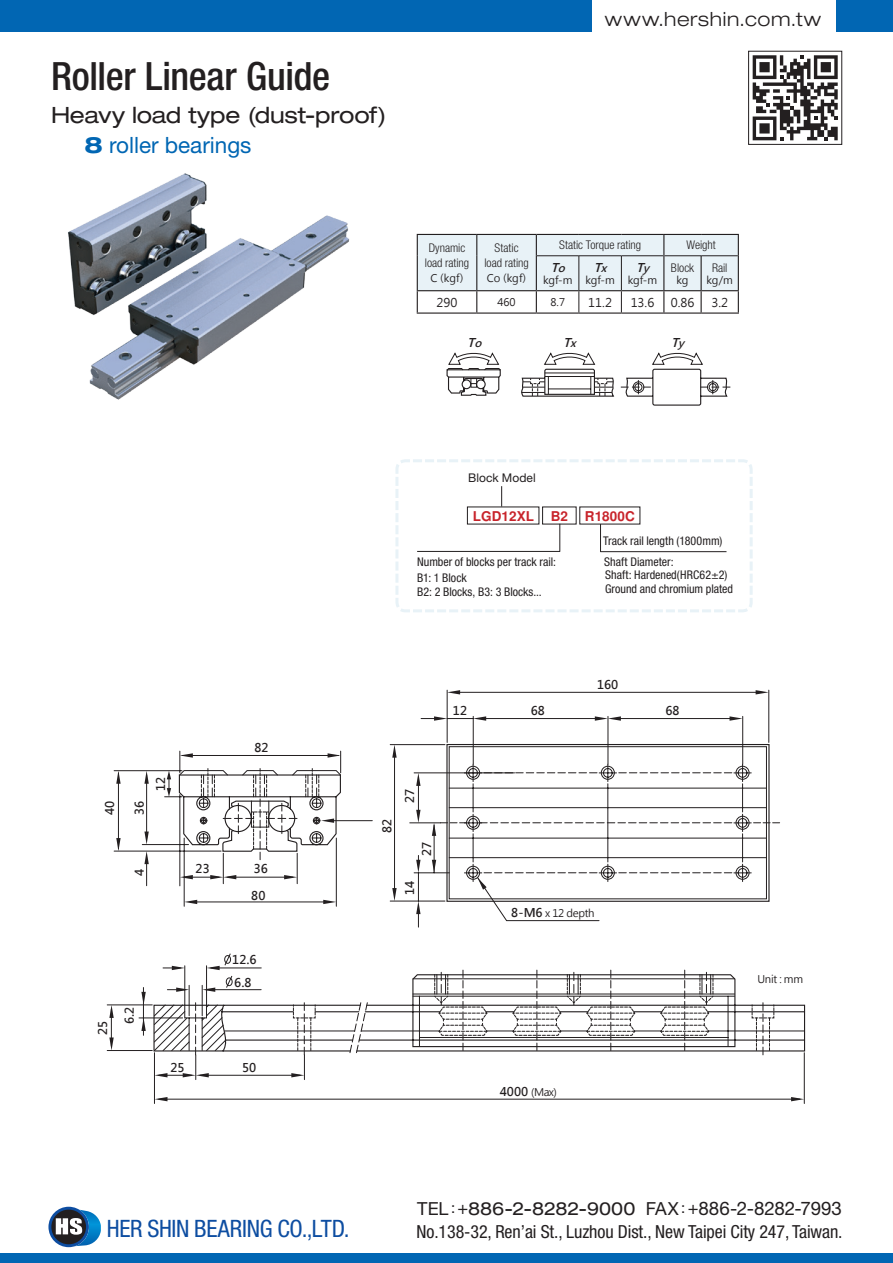
<style>
.page{position:relative;width:893px;height:1263px;background:#fff}
.page>*{position:absolute;margin:0;border:0;box-sizing:border-box;transform-origin:0 0}
.t1{font:500 condensed 39px "Helvetica Neue LT Pro";letter-spacing:-.01em;color:#231f20}
.t2{font:condensed 24px "Helvetica Neue LT Pro";letter-spacing:-.015em;color:#0d4da1}
.t3{font:expanded 22.5px "Helvetica Neue LT Pro";letter-spacing:-.01em;color:#231f20}
.t4{font:22.5px "Helvetica Neue LT Pro";color:#0166b3}
.t5{font:300 expanded 19.5px "Helvetica Neue LT Pro";letter-spacing:.035em;color:#231f20}
.t6{font:condensed 18px "Helvetica Neue LT Pro";letter-spacing:-.005em;color:#231f20}
.t7{font:expanded 18px "Helvetica Neue LT Pro";letter-spacing:-.005em;color:#231f20}
.t8{font:700 13.5px "Pali Helvetica";letter-spacing:.005em;color:#c8242b}
.t9{font:condensed 12px/14.9px "Helvetica Neue LT Pro";color:#231f20}
.t10{font:300 condensed 12px/15px "Helvetica Neue LT Pro";color:#231f20;text-align:center}
.t11{font:700 12px/22.4px "Microsoft Jheng Hei";color:#231f20}
.t12{font:12px "Microsoft Jheng Hei";color:#231f20}
.t13{font:italic 700 12px "Microsoft Jheng Hei";color:#231f20}
.t14{font:12px "Helvetica Neue LT Pro";color:#231f20}
.t15{font:10.5px "Microsoft Jheng Hei";letter-spacing:-.025em;color:#231f20}
.s1{font-weight:700;font-stretch:expanded}
.s2{font-family:"Helvetica Neue LT Pro";font-weight:300;font-stretch:expanded}
.s3{font-size:10.5px}
.s4{font-weight:700;font-size:12px}
.s5{font-stretch:normal}
.s6{font-stretch:normal;font-size:15px}
.s7{font-stretch:normal;font-size:18.75px}
</style>
<div class="page">
<svg style="left:48px;top:1207px;width:41px;height:40px"></svg>
<svg style="left:51px;top:1209px;width:35px;height:35px"></svg>
<svg style="left:56px;top:1210px;width:45px;height:36px"></svg>
<div style="left:0;top:1253px;width:893px;height:10px;background:#0166b3"></div>
<div style="left:0;top:0;width:591px;height:31px;background:#0166b3"></div>
<div style="left:836px;top:0;width:57px;height:31px;background:#0166b3"></div>
<div style="left:748px;top:51px;width:94px;height:94px;border:1px solid #231f20"></div>
<svg style="left:753px;top:55px;width:85px;height:85px"></svg>
<img style="left:68px;top:173px;width:282px;height:227px">
<svg style="left:107px;top:690px;width:698px;height:414px"></svg>
<hr style="left:139px;top:1018px;width:44px;height:1px;background:#231f20">
<hr style="left:143px;top:987px;width:1px;height:48px;background:#231f20">
<hr style="left:111px;top:1009px;width:1px;height:37px;background:#231f20">
<hr style="left:206px;top:966px;width:1px;height:39px;background:#231f20">
<hr style="left:185px;top:966px;width:1px;height:39px;background:#231f20">
<hr style="left:202px;top:985px;width:1px;height:31px;background:#231f20">
<hr style="left:189px;top:985px;width:1px;height:31px;background:#231f20">
<hr style="left:211px;top:968px;width:50px;height:1px;background:#231f20">
<hr style="left:207px;top:989px;width:54px;height:1px;background:#231f20">
<svg style="left:163px;top:966px;width:22px;height:4px"></svg>
<svg style="left:167px;top:987px;width:22px;height:5px"></svg>
<svg style="left:183px;top:1073px;width:26px;height:4px"></svg>
<svg style="left:154px;top:1073px;width:13px;height:4px"></svg>
<svg style="left:141px;top:1018px;width:5px;height:13px"></svg>
<svg style="left:109px;top:1005px;width:5px;height:13px"></svg>
<svg style="left:109px;top:1037px;width:5px;height:13px"></svg>
<svg style="left:141px;top:992px;width:5px;height:13px"></svg>
<svg style="left:291px;top:1073px;width:13px;height:4px"></svg>
<svg style="left:321px;top:818px;width:13px;height:5px"></svg>
<svg style="left:144px;top:851px;width:5px;height:13px"></svg>
<svg style="left:116px;top:838px;width:5px;height:13px"></svg>
<svg style="left:144px;top:831px;width:5px;height:13px"></svg>
<svg style="left:167px;top:771px;width:4px;height:8px"></svg>
<svg style="left:116px;top:771px;width:5px;height:13px"></svg>
<svg style="left:144px;top:771px;width:5px;height:13px"></svg>
<svg style="left:167px;top:788px;width:4px;height:9px"></svg>
<svg style="left:180px;top:875px;width:13px;height:4px"></svg>
<svg style="left:180px;top:753px;width:13px;height:5px"></svg>
<svg style="left:210px;top:875px;width:26px;height:4px"></svg>
<svg style="left:184px;top:900px;width:13px;height:4px"></svg>
<svg style="left:323px;top:900px;width:13px;height:4px"></svg>
<svg style="left:284px;top:875px;width:13px;height:4px"></svg>
<svg style="left:328px;top:753px;width:13px;height:5px"></svg>
<svg style="left:416px;top:773px;width:5px;height:13px"></svg>
<svg style="left:392px;top:745px;width:5px;height:13px"></svg>
<svg style="left:392px;top:888px;width:5px;height:13px"></svg>
<svg style="left:416px;top:901px;width:5px;height:13px"></svg>
<svg style="left:416px;top:810px;width:5px;height:13px"></svg>
<svg style="left:432px;top:822px;width:35px;height:14px"></svg>
<svg style="left:432px;top:860px;width:4px;height:13px"></svg>
<svg style="left:416px;top:860px;width:5px;height:13px"></svg>
<svg style="left:473px;top:716px;width:13px;height:5px"></svg>
<svg style="left:434px;top:716px;width:13px;height:5px"></svg>
<svg style="left:447px;top:690px;width:13px;height:4px"></svg>
<svg style="left:756px;top:690px;width:13px;height:4px"></svg>
<svg style="left:595px;top:716px;width:26px;height:5px"></svg>
<svg style="left:729px;top:716px;width:14px;height:5px"></svg>
<svg style="left:791px;top:1097px;width:13px;height:4px"></svg>
<svg style="left:154px;top:1097px;width:13px;height:4px"></svg>
<svg style="left:478px;top:872px;width:119px;height:18px"></svg>
<svg style="left:202px;top:953px;width:31px;height:39px"></svg>
<svg style="left:446px;top:352px;width:284px;height:54px"></svg>
<hr style="left:417px;top:312px;width:60px;height:2px;background:#231f20">
<hr style="left:477px;top:312px;width:59px;height:2px;background:#231f20">
<hr style="left:536px;top:312px;width:43px;height:2px;background:#231f20">
<hr style="left:579px;top:312px;width:42px;height:2px;background:#231f20">
<hr style="left:621px;top:312px;width:43px;height:2px;background:#231f20">
<hr style="left:664px;top:312px;width:37px;height:2px;background:#231f20">
<hr style="left:701px;top:312px;width:38px;height:2px;background:#231f20">
<svg style="left:417px;top:234px;width:322px;height:78px"></svg>
<svg style="left:395px;top:459px;width:358px;height:153px"></svg>
<svg style="left:501px;top:486px;width:1px;height:21px"></svg>
<svg style="left:559px;top:524px;width:1px;height:27px"></svg>
<svg style="left:600px;top:524px;width:1px;height:27px"></svg>
<hr style="left:417px;top:551px;width:143px;height:1px;background:#231f20">
<hr style="left:600px;top:551px;width:126px;height:1px;background:#231f20">
<h1 class="t1" style="left:51px;top:53px;width:281px">Roller Linear Guide</h1>
<h3 class="t3" style="left:51px;top:101px;width:337px">Heavy load type (dust-proof)</h3>
<h3 class="t4" style="left:84px;top:131px;width:169px"><span class="s1">8</span> roller bearings</h3>
<h3 class="t5" style="left:605px;top:7px;width:218px">www.hershin.com.tw</h3>
<p class="t10" style="left:425px;top:240px;width:46px">Dynamic load rating</p>
<p class="t15" style="left:431px;top:271px;width:34px">C <span class="s2">(</span>kgf<span class="s2">)</span></p>
<p class="t10" style="left:484px;top:240px;width:46px">Static load rating</p>
<p class="t15" style="left:487px;top:271px;width:41px">Co <span class="s2">(</span>kgf<span class="s2">)</span></p>
<p class="t10" style="left:559px;top:238px;width:84px">Static Torque rating</p>
<p class="t10" style="left:686px;top:238px;width:31px">Weight</p>
<p class="t13" style="left:551px;top:260px;width:19px">T<span class="s3">o</span></p>
<p class="t15" style="left:543px;top:274px;width:31px">kgf-m</p>
<p class="t13" style="left:594px;top:260px;width:18px">T<span class="s3">x</span></p>
<p class="t15" style="left:585px;top:274px;width:31px">kgf-m</p>
<p class="t13" style="left:636px;top:260px;width:14px">T<span class="s3">y</span></p>
<p class="t15" style="left:628px;top:274px;width:31px">kgf-m</p>
<p class="t10" style="left:671px;top:260px;width:25px">Block</p>
<p class="t15" style="left:676px;top:274px;width:14px">kg</p>
<p class="t10" style="left:712px;top:260px;width:17px">Rail</p>
<p class="t15" style="left:706px;top:274px;width:28px">kg/m</p>
<p class="t12" style="left:437px;top:295px;width:22px">290</p>
<p class="t15" style="left:497px;top:296px;width:20px">460</p>
<p class="t15" style="left:550px;top:296px;width:16px">8.7</p>
<p class="t12" style="left:588px;top:295px;width:25px">11.2</p>
<p class="t12" style="left:631px;top:295px;width:25px">13.6</p>
<p class="t12" style="left:671px;top:295px;width:25px">0.86</p>
<p class="t12" style="left:711px;top:295px;width:18px">3.2</p>
<p class="t13" style="left:467px;top:335px;width:19px">T<span class="s3">o</span></p>
<p class="t13" style="left:563px;top:335px;width:18px">T<span class="s3">x</span></p>
<p class="t13" style="left:671px;top:335px;width:14px">T<span class="s3">y</span></p>
<p class="t11" style="left:99px;top:815px;width:16px;rotate:-90deg">40</p>
<p class="t11" style="left:128px;top:815px;width:16px;rotate:-90deg">36</p>
<p class="t11" style="left:150px;top:791px;width:16px;rotate:-90deg">12</p>
<p class="t11" style="left:128px;top:876px;width:9px;rotate:-90deg">4</p>
<p class="t11" style="left:254px;top:736px;width:16px">82</p>
<p class="t11" style="left:196px;top:857px;width:16px">23</p>
<p class="t11" style="left:254px;top:857px;width:16px">36</p>
<p class="t11" style="left:251px;top:884px;width:16px">80</p>
<p class="t11" style="left:92px;top:1035px;width:16px;rotate:-90deg">25</p>
<p class="t11" style="left:118px;top:1024px;width:19px;rotate:-90deg">6.2</p>
<p class="t11" style="left:232px;top:949px;width:26px">12.6<br>6.8</p>
<p class="t11" style="left:170px;top:1057px;width:16px">25</p>
<p class="t11" style="left:242px;top:1057px;width:16px">50</p>
<p class="t14" style="left:468px;top:471px;width:69px">Block Model</p>
<p class="t8" style="left:473px;top:508px;width:97px">LGD12XL B2</p>
<p class="t8" style="left:585px;top:508px;width:51px">R1800C</p>
<p class="t9" style="left:417px;top:555px;width:140px">Number of blocks per track rail:<br>B1: 1 Block<br>B2: 2 Blocks, B3: 3 Blocks...</p>
<p class="t9" style="left:603px;top:529px;width:121px;line-height:21.5px">Track rail length (1800mm)<br>Shaft Diameter:</p>
<p class="t9" style="left:605px;top:567px;width:130px;line-height:14.4px">Shaft: Hardened(HRC62±2)<br>Ground and chromium plated</p>
<p class="t11" style="left:597px;top:673px;width:23px">160</p>
<p class="t11" style="left:453px;top:699px;width:16px">12</p>
<p class="t11" style="left:531px;top:699px;width:16px">68</p>
<p class="t11" style="left:665px;top:699px;width:16px">68</p>
<p class="t11" style="left:376px;top:833px;width:16px;rotate:-90deg">82</p>
<p class="t11" style="left:398px;top:803px;width:16px;rotate:-90deg">27</p>
<p class="t11" style="left:415px;top:856px;width:16px;rotate:-90deg">27</p>
<p class="t11" style="left:398px;top:895px;width:16px;rotate:-90deg">14</p>
<p class="t15" style="left:511px;top:906px;width:85px"><span class="s4">8-M6</span> x 12 depth</p>
<p class="t15" style="left:757px;top:973px;width:47px">Unit : mm</p>
<p class="t15" style="left:500px;top:1086px;width:59px"><span class="s4">4000</span> (Max)</p>
<h3 class="t7" style="left:417px;top:1198px;width:426px"><span class="s5">TEL</span> <span class="s6">:</span> <span class="s5">+</span>886-2-8282-9000 <span class="s5">FAX</span> <span class="s6">:</span> <span class="s5">+</span><span class="s7">886-2-8282-7993</span></h3>
<h2 class="t2" style="left:107px;top:1214px;width:244px">HER SHIN BEARING CO.,LTD.</h2>
<h3 class="t6" style="left:416px;top:1220px;width:428px">No.138-32, Ren’ai St., Luzhou Dist., New Taipei City 247, Taiwan.</h3>
</div>
